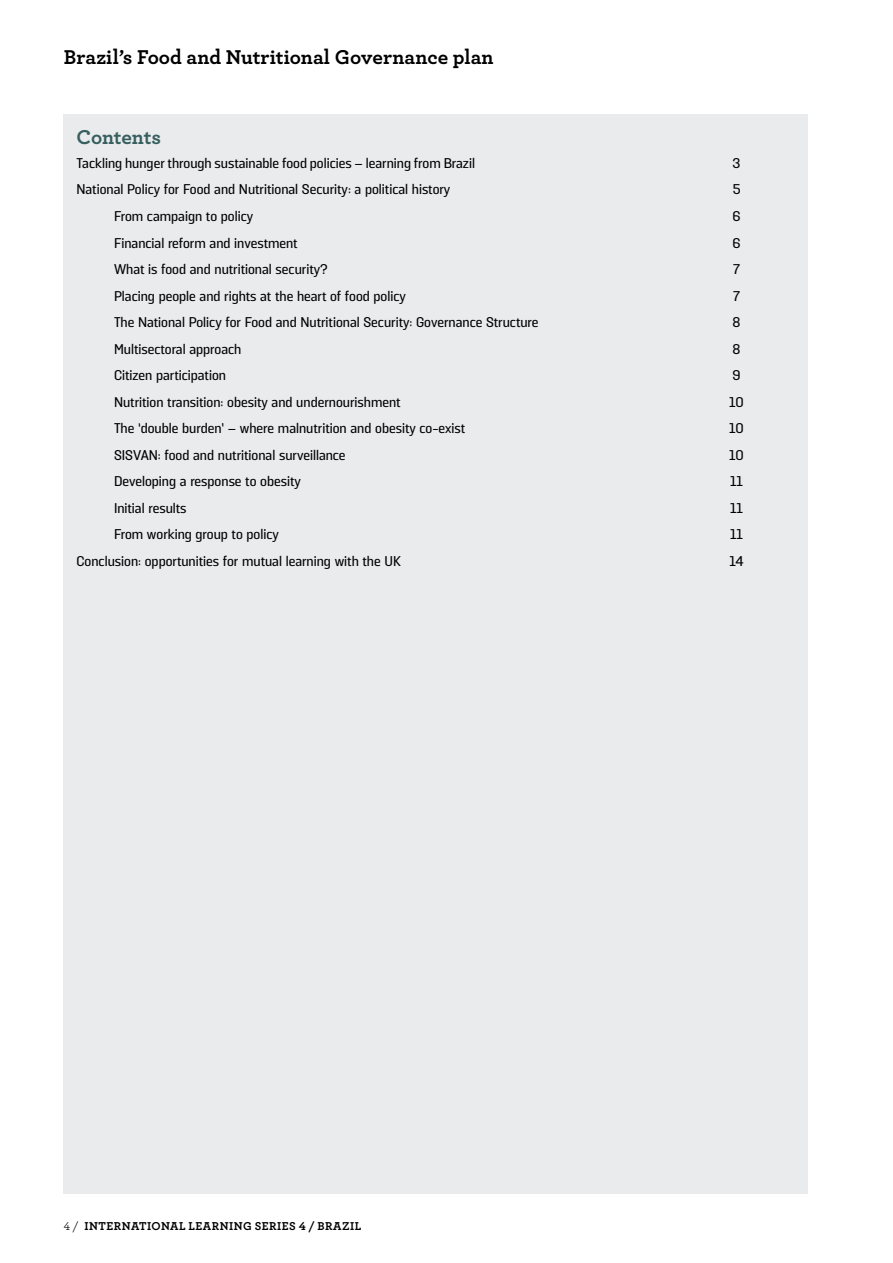
<style>
.page{position:relative;width:893px;height:1263px;background:#fff}
.page>*{position:absolute;margin:0;border:0;box-sizing:border-box;transform-origin:0 0}
.t1{font:700 21px "Archer Pro";color:#000}
.t2{font:700 21px "Archer Pro";letter-spacing:-.01em;color:#385f5f}
.t3{font:500 14.1px "Solido";color:#000}
.t4{font:700 12px "Archer Pro";letter-spacing:.045em;color:#000}
.s1{font-weight:400}
</style>
<div class="page">
<div style="left:64px;top:114px;width:744px;height:1079px;background:#e9ebec"></div>
<h1 class="t1" style="left:64px;top:40px;width:431px">Brazil’s Food and Nutritional Governance plan</h1>
<h1 class="t2" style="left:77px;top:120px;width:86px">Contents</h1>
<p class="t3" style="left:77px;top:155px;width:400px">Tackling hunger through sustainable food policies – learning from Brazil</p>
<p class="t3" style="left:733px;top:155px;width:9px">3</p>
<p class="t3" style="left:77px;top:181px;width:375px">National Policy for Food and Nutritional Security: a political history</p>
<p class="t3" style="left:733px;top:181px;width:9px">5</p>
<p class="t3" style="left:114px;top:208px;width:141px">From campaign to policy</p>
<p class="t3" style="left:732px;top:208px;width:10px">6</p>
<p class="t3" style="left:114px;top:235px;width:185px">Financial reform and investment</p>
<p class="t3" style="left:732px;top:235px;width:10px">6</p>
<p class="t3" style="left:114px;top:261px;width:215px">What is food and nutritional security?</p>
<p class="t3" style="left:733px;top:261px;width:8px">7</p>
<p class="t3" style="left:114px;top:288px;width:293px">Placing people and rights at the heart of food policy</p>
<p class="t3" style="left:733px;top:288px;width:8px">7</p>
<p class="t3" style="left:114px;top:314px;width:426px">The National Policy for Food and Nutritional Security: Governance Structure</p>
<p class="t3" style="left:733px;top:314px;width:9px">8</p>
<p class="t3" style="left:114px;top:341px;width:129px">Multisectoral approach</p>
<p class="t3" style="left:733px;top:341px;width:9px">8</p>
<p class="t3" style="left:114px;top:367px;width:113px">Citizen participation</p>
<p class="t3" style="left:732px;top:367px;width:10px">9</p>
<p class="t3" style="left:114px;top:394px;width:288px">Nutrition transition: obesity and undernourishment</p>
<p class="t3" style="left:729px;top:394px;width:16px">10</p>
<p class="t3" style="left:114px;top:420px;width:353px">The ‘double burden’ – where malnutrition and obesity co-exist</p>
<p class="t3" style="left:729px;top:420px;width:16px">10</p>
<p class="t3" style="left:114px;top:447px;width:233px">SISVAN: food and nutritional surveillance</p>
<p class="t3" style="left:729px;top:447px;width:16px">10</p>
<p class="t3" style="left:114px;top:473px;width:188px">Developing a response to obesity</p>
<p class="t3" style="left:730px;top:473px;width:14px">11</p>
<p class="t3" style="left:114px;top:500px;width:74px">Initial results</p>
<p class="t3" style="left:730px;top:500px;width:14px">11</p>
<p class="t3" style="left:114px;top:526px;width:166px">From working group to policy</p>
<p class="t3" style="left:730px;top:526px;width:14px">11</p>
<p class="t3" style="left:77px;top:553px;width:326px">Conclusion: opportunities for mutual learning with the UK</p>
<p class="t3" style="left:729px;top:553px;width:16px">14</p>
<p class="t4" style="left:64px;top:1216px;width:299px"><span class="s1">4 /</span> INTERNATIONAL LEARNING SERIES 4 / BRAZIL</p>
</div>
